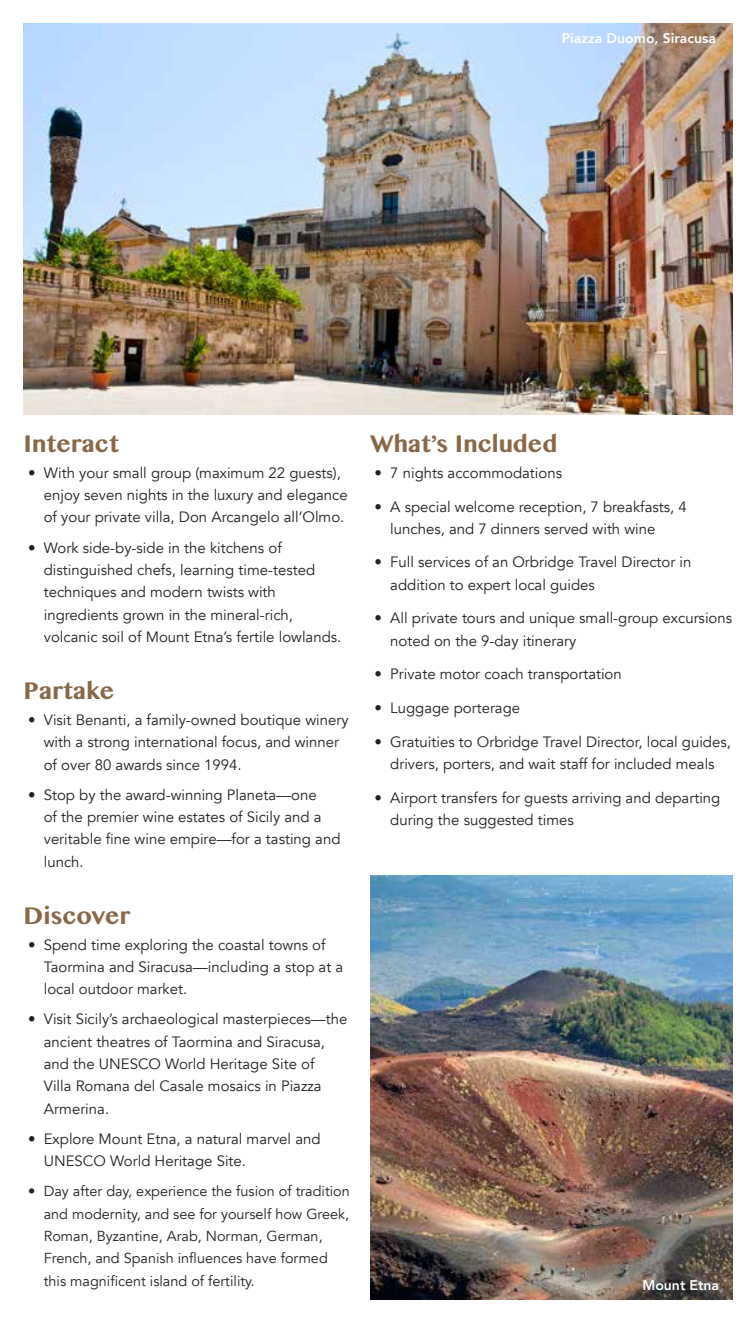
<style>
.page{position:relative;width:756px;height:1323px;background:#fff}
.page>*{position:absolute;margin:0;border:0;box-sizing:border-box;transform-origin:0 0}
.t1{font:700 28px "Khmer MN";color:#896848}
.t2{font:15.05px/22.2px "Avenir";color:#231f20}
.t3{font:14.35px/22.2px "Avenir";color:#231f20}
.t4{font:800 14px "Avenir";color:#fff}
</style>
<div class="page">
<img style="left:24px;top:24px;width:708px;height:390px">
<img style="left:370px;top:876px;width:362px;height:423px">
<p class="t4" style="left:562px;top:27px;width:156px">Piazza Duomo, Siracusa</p>
<h1 class="t1" style="left:24px;top:426px;width:97px">Interact</h1>
<p class="t2" style="left:44px;top:462px;width:306px;text-indent:-16px">• With your small group (maximum 22 guests), enjoy seven nights in the luxury and elegance of your private villa, Don Arcangelo all’Olmo.</p>
<p class="t2" style="left:44px;top:537px;width:299px;text-indent:-16px">• Work side-by-side in the kitchens of distinguished chefs, learning time-tested techniques and modern twists with ingredients grown in the mineral-rich, volcanic soil of Mount Etna’s fertile lowlands.</p>
<h1 class="t1" style="left:24px;top:673px;width:92px">Partake</h1>
<p class="t2" style="left:44px;top:709px;width:306px;text-indent:-16px">• Visit Benanti, a family-owned boutique winery with a strong international focus, and winner of over 80 awards since 1994.</p>
<p class="t2" style="left:44px;top:784px;width:298px;text-indent:-16px">• Stop by the award-winning Planeta—one<br>of the premier wine estates of Sicily and a veritable fine wine empire—for a tasting and lunch.</p>
<h1 class="t1" style="left:24px;top:897px;width:108px">Discover</h1>
<p class="t2" style="left:44px;top:934px;width:301px;text-indent:-16px">• Spend time exploring the coastal towns of<br>Taormina and Siracusa—including a stop at a local outdoor market.</p>
<p class="t2" style="left:44px;top:1008px;width:305px;text-indent:-16px">• Visit Sicily’s archaeological masterpieces—the ancient theatres of Taormina and Siracusa, and the UNESCO World Heritage Site of<br>Villa Romana del Casale mosaics in Piazza Armerina.</p>
<p class="t2" style="left:44px;top:1128px;width:278px;text-indent:-16px">• Explore Mount Etna, a natural marvel and<br>UNESCO World Heritage Site.</p>
<p class="t3" style="left:44px;top:1181px;width:308px;text-indent:-16px">• Day after day, experience the fusion of tradition and modernity, and see for yourself how Greek, Roman, Byzantine, Arab, Norman, German, French, and Spanish influences have formed this magnificent island of fertility.</p>
<h1 class="t1" style="left:370px;top:426px;width:189px">What’s Included</h1>
<p class="t2" style="left:375px;top:462px;width:189px">• 7 nights accommodations</p>
<p class="t2" style="left:390px;top:496px;width:298px;text-indent:-16px">• A special welcome reception, 7 breakfasts, 4 lunches, and 7 dinners served with wine</p>
<p class="t2" style="left:390px;top:551px;width:303px;text-indent:-16px">• Full services of an Orbridge Travel Director in addition to expert local guides</p>
<p class="t2" style="left:390px;top:607px;width:343px;text-indent:-16px">• All private tours and unique small-group excursions noted on the 9-day itinerary</p>
<p class="t2" style="left:375px;top:663px;width:249px">• Private motor coach transportation</p>
<p class="t2" style="left:375px;top:697px;width:147px">• Luggage porterage</p>
<p class="t2" style="left:375px;top:731px;width:358px;text-align:center">• Gratuities to Orbridge Travel Director, local guides, drivers, porters, and wait staff for included meals</p>
<p class="t2" style="left:390px;top:787px;width:332px;text-indent:-16px">• Airport transfers for guests arriving and departing during the suggested times</p>
<p class="t4" style="left:642px;top:1275px;width:78px">Mount Etna</p>
</div>
